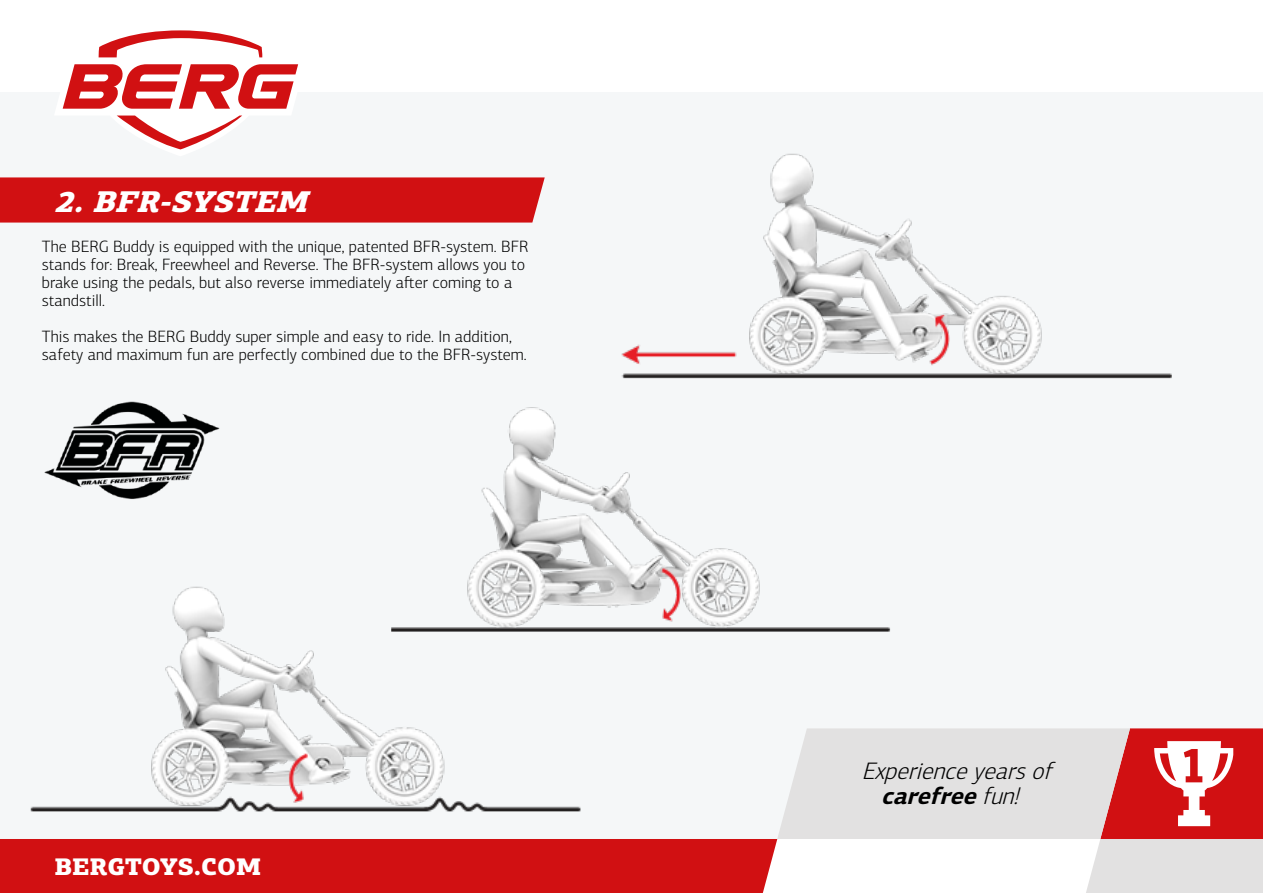
<style>
.page{position:relative;width:1263px;height:893px;background:#fff}
.page>*{position:absolute;margin:0;border:0;box-sizing:border-box;transform-origin:0 0}
.t1{font:italic 900 30px "PF Centro Slab Pro";color:#fff}
.t2{font:italic 300 24px/25.5px "PF Centro Sans Pro";color:#000;text-align:center}
.t3{font:900 24px "PF Centro Slab Pro";color:#fff}
.t4{font:300 16.5px/18px "PF Centro Sans Pro";color:#000}
.s1{font-weight:700}
</style>
<div class="page">
<div style="left:0;top:92px;width:1263px;height:747px;background:#f5f7f8"></div>
<div style="left:0;top:177px;width:545px;height:46px;background:#d11012"></div>
<svg style="left:0;top:728px;width:1263px;height:165px"></svg>
<svg style="left:62px;top:30px;width:237px;height:120px"></svg>
<img style="left:44px;top:401px;width:176px;height:98px">
<img style="left:11px;top:586px;width:584px;height:252px">
<img style="left:391px;top:407px;width:500px;height:256px">
<img style="left:621px;top:153px;width:551px;height:226px">
<h1 class="t1" style="left:54px;top:182px;width:265px">2.BFR-SYSTEM</h1>
<p class="t4" style="left:42px;top:238px;width:488px">The BERG Buddy is equipped with the unique, patented BFR-system. BFR stands for: Break, Freewheel and Reverse. The BFR-system allows you to brake using the pedals, but also reverse immediately after coming to a standstill.</p>
<p class="t4" style="left:42px;top:328px;width:486px">This makes the BERG Buddy super simple and easy to ride. In addition, safety and maximum fun are perfectly combined due to the BFR-system.</p>
<h2 class="t3" style="left:55px;top:850px;width:208px">BERGTOYS.COM</h2>
<h2 class="t2" style="left:862px;top:758px;width:198px">Experienceyearsof <span class="s1">carefree</span>fun!</h2>
</div>
